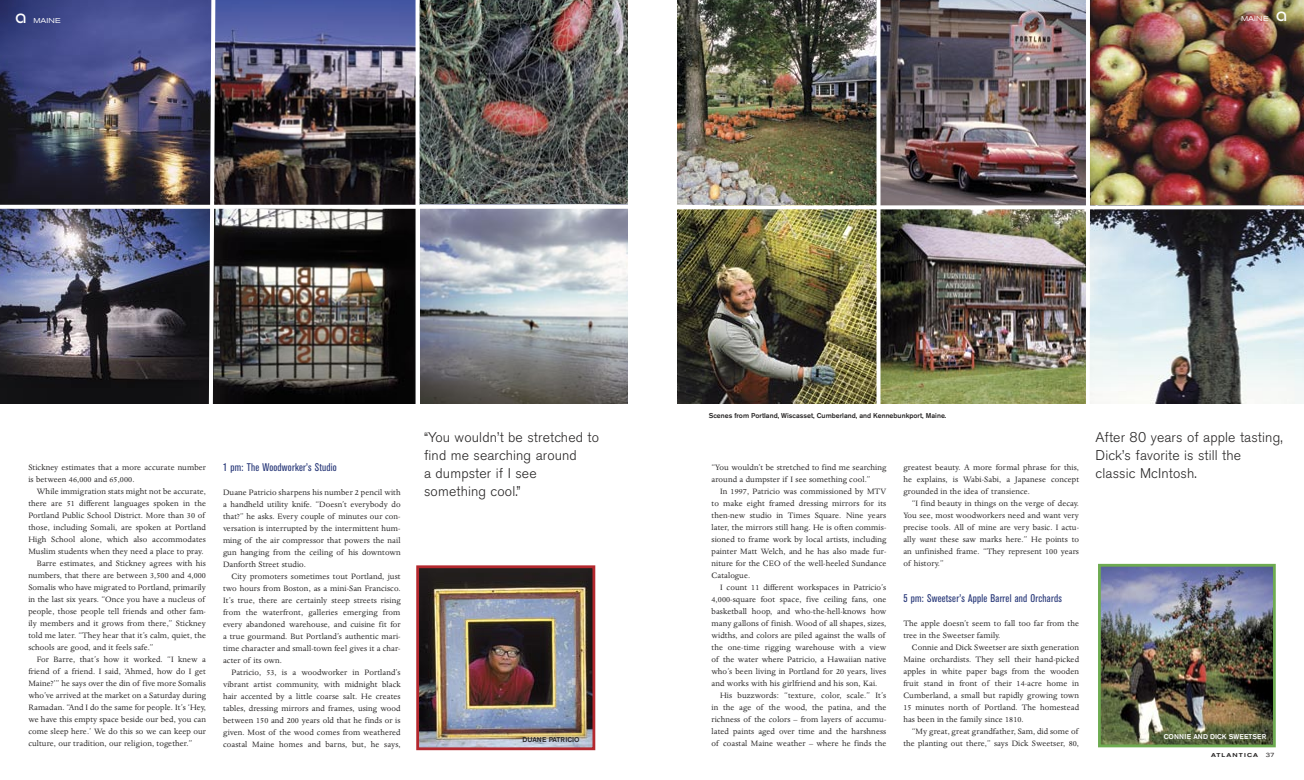
<style>
.page{position:relative;width:1304px;height:780px;background:#fff}
.page>*{position:absolute;margin:0;border:0;box-sizing:border-box;transform-origin:0 0}
.t1{font:500 19.5px "Bauhaus";color:#fff}
._01_meginmál_Dante{font:300 14px/18px "Akzidenz Grotesk BE";letter-spacing:.01em;color:#272525}
.Millifyrirs_-Akzid{font:condensed 11px "Akzidenz Grotesk BE";letter-spacing:.02em;color:#263677}
._01_meginmál_Dante-2{font:9px/12px "Dante";letter-spacing:.01em;color:#272525;text-align:justify}
.Myndatexti_Akzid{font:500 7px "Akzidenz Grotesk BE";color:#272525}
.Myndatexti_Akzid-2{font:500 7px "Akzidenz Grotesk BE";letter-spacing:.02em;color:#fff}
._04_meginm_Univers{font:expanded 7px "Akzidenz Grotesk BE";letter-spacing:.02em;color:#fff}
.t2{font:expanded 6px "Univers IS";color:#272525}
.t3{font:500 expanded 5.6px "Akzidenz Grotesk BE";letter-spacing:.2em;color:#272525}
.s1{font-style:italic}
</style>
<div class="page">
<img style="left:0;top:0;width:207px;height:205px">
<img style="left:1090px;top:204px;width:214px;height:199px">
<img style="left:1090px;top:0;width:214px;height:204px">
<img style="left:677px;top:0;width:199px;height:404px">
<img style="left:880px;top:209px;width:206px;height:194px">
<img style="left:880px;top:0;width:206px;height:205px">
<img style="left:420px;top:0;width:208px;height:205px">
<img style="left:0;top:209px;width:207px;height:195px">
<img style="left:217px;top:209px;width:198px;height:195px">
<img style="left:217px;top:0;width:199px;height:205px">
<img style="left:421px;top:209px;width:207px;height:195px">
<img style="left:420px;top:569px;width:171px;height:177px">
<div style="left:416px;top:565px;width:179px;height:185px;border:3px solid #b4282e"></div>
<img style="left:1102px;top:568px;width:170px;height:175px">
<div style="left:1098px;top:564px;width:178px;height:183px;border:3px solid #6eab51"></div>
<svg style="left:207px;top:0;width:10px;height:404px"></svg>
<svg style="left:0;top:205px;width:628px;height:4px"></svg>
<svg style="left:876px;top:0;width:1px;height:404px"></svg>
<svg style="left:677px;top:205px;width:627px;height:4px"></svg>
<p class="t1" style="left:16px;top:4px;width:12px">a</p>
<p class="_04_meginm_Univers" style="left:34px;top:16px;width:29px">MAINE</p>
<p class="_04_meginm_Univers" style="left:1241px;top:14px;width:29px">MAINE</p>
<p class="t1" style="left:1276px;top:2px;width:12px">a</p>
<p class="_01_meginmál_Dante-2" style="left:28px;top:461px;width:179px">Stickney estimates that a more accurate number is between 46,000 and 65,000.</p>
<p class="_01_meginmál_Dante-2" style="left:28px;top:485px;width:179px;text-indent:9px">While immigration stats might not be accurate, there are 51 different languages spoken in the Portland Public School District. More than 30 of those, including Somali, are spoken at Portland High School alone, which also accommodates Muslim students when they need a place to pray.</p>
<p class="_01_meginmál_Dante-2" style="left:28px;top:557px;width:179px;text-indent:9px">Barre estimates, and Stickney agrees with his numbers, that there are between 3,500 and 4,000<br>Somalis who have migrated to Portland, primarily in the last six years. “Once you have a nucleus of people, those people tell friends and other fam&shy;ily members and it grows from there,” Stickney told me later. “They hear that it’s calm, quiet, the schools are good, and it feels safe.”</p>
<p class="_01_meginmál_Dante-2" style="left:28px;top:653px;width:179px;text-indent:9px">For Barre, that’s how it worked. “I knew a friend of a friend. I said, ‘Ahmed, how do I get Maine?’” he says over the din of five more Somalis who’ve arrived at the market on a Saturday during Ramadan. “And I do the same for people. It’s ‘Hey, we have this empty space beside our bed, you can come sleep here.’ We do this so we can keep our culture, our tradition, our religion, together.”</p>
<p class="Millifyrirs_-Akzid" style="left:223px;top:460px;width:115px">1 pm: The Woodworker’s Studio</p>
<p class="_01_meginmál_Dante-2" style="left:223px;top:486px;width:179px">Duane Patricio sharpens his number 2 pencil with a handheld utility knife. “Doesn’t everybody do that?” he asks. Every couple of minutes our con&shy;versation is interrupted by the intermittent hum&shy;ming of the air compressor that powers the nail gun hanging from the ceiling of his downtown Danforth Street studio.</p>
<p class="_01_meginmál_Dante-2" style="left:223px;top:570px;width:179px;text-indent:9px">City promoters sometimes tout Portland, just two hours from Boston, as a mini-San Francisco.<br>It’s true, there are certainly steep streets rising from the waterfront, galleries emerging from every abandoned warehouse, and cuisine fit for a true gourmand. But Portland’s authentic mari&shy;time character and small-town feel gives it a char&shy;acter of its own.</p>
<p class="_01_meginmál_Dante-2" style="left:223px;top:666px;width:179px;text-indent:9px">Patricio, 53, is a woodworker in Portland’s vibrant artist community, with midnight black hair accented by a little coarse salt. He creates tables, dressing mirrors and frames, using wood between 150 and 200 years old that he finds or is given. Most of the wood comes from weathered coastal Maine homes and barns, but, he says,</p>
<p class="_01_meginmál_Dante" style="left:424px;top:428px;width:176px">“You wouldn’t be stretched to find me searching around</p>
<p class="_01_meginmál_Dante" style="left:424px;top:464px;width:114px">a dumpster if I see</p>
<p class="_01_meginmál_Dante" style="left:424px;top:482px;width:98px">something cool.”</p>
<p class="Myndatexti_Akzid" style="left:523px;top:735px;width:59px">DUANE PATRICIO</p>
<p class="Myndatexti_Akzid" style="left:709px;top:411px;width:239px">Scenes from Portland, Wiscasset, Cumberland, and Kennebunkport, Maine.</p>
<p class="_01_meginmál_Dante-2" style="left:711px;top:462px;width:176px">“You wouldn’t be stretched to find me searching around a dumpster if I see something cool.”</p>
<p class="_01_meginmál_Dante-2" style="left:711px;top:486px;width:176px;text-indent:9px">In 1997, Patricio was commissioned by MTV to make eight framed dressing mirrors for its then-new studio in Times Square. Nine years later, the mirrors still hang. He is often commis&shy;sioned to frame work by local artists, including painter Matt Welch, and he has also made fur&shy;niture for the CEO of the well-heeled Sundance Catalogue.</p>
<p class="_01_meginmál_Dante-2" style="left:711px;top:582px;width:176px;text-indent:9px">I count 11 different workspaces in Patricio’s 4,000-square foot space, five ceiling fans, one basketball hoop, and who-the-hell-knows how many gallons of finish. Wood of all shapes, sizes, widths, and colors are piled against the walls of the one-time rigging warehouse with a view of the water where Patricio, a Hawaiian native who’s been living in Portland for 20 years, lives and works with his girlfriend and his son, Kai.</p>
<p class="_01_meginmál_Dante-2" style="left:711px;top:690px;width:176px;text-indent:9px">His buzzwords: “texture, color, scale.” It’s in the age of the wood, the patina, and the richness of the colors – from layers of accumu&shy;lated paints aged over time and the harshness of coastal Maine weather – where he finds the</p>
<p class="_01_meginmál_Dante-2" style="left:903px;top:462px;width:177px">greatest beauty. A more formal phrase for this, he explains, is Wabi-Sabi, a Japanese concept grounded in the idea of transience.</p>
<p class="_01_meginmál_Dante-2" style="left:903px;top:498px;width:177px;text-indent:9px">“I find beauty in things on the verge of decay.<br>You see, most woodworkers need and want very precise tools. All of mine are very basic. I actu&shy;ally <span class="s1">want</span> these saw marks here.” He points to an unfinished frame. “They represent 100 years of history.”</p>
<p class="Millifyrirs_-Akzid" style="left:903px;top:592px;width:160px">5 pm: Sweetser’s Apple Barrel and Orchards</p>
<p class="_01_meginmál_Dante-2" style="left:903px;top:618px;width:177px">The apple doesn’t seem to fall too far from the tree in the Sweetser family.</p>
<p class="_01_meginmál_Dante-2" style="left:903px;top:642px;width:177px;text-indent:9px">Connie and Dick Sweetser are sixth generation Maine orchardists. They sell their hand-picked apples in white paper bags from the wooden fruit stand in front of their 14-acre home in Cumberland, a small but rapidly growing town 15 minutes north of Portland. The homestead has been in the family since 1810.</p>
<p class="_01_meginmál_Dante-2" style="left:903px;top:726px;width:177px;text-align:right">“My great, great grandfather, Sam, did some of the planting out there,” says Dick Sweetser, 80,</p>
<p class="_01_meginmál_Dante" style="left:1096px;top:428px;width:189px">After 80 years of apple tasting,<br>Dick’s favorite is still the</p>
<p class="_01_meginmál_Dante" style="left:1096px;top:464px;width:103px">classic McIntosh.</p>
<p class="Myndatexti_Akzid-2" style="left:1164px;top:732px;width:104px">CONNIE AND DICK SWEETSER</p>
<p class="t3" style="left:1211px;top:752px;width:49px">ATLANTICA</p>
<p class="t2" style="left:1266px;top:751px;width:10px">37</p>
</div>
